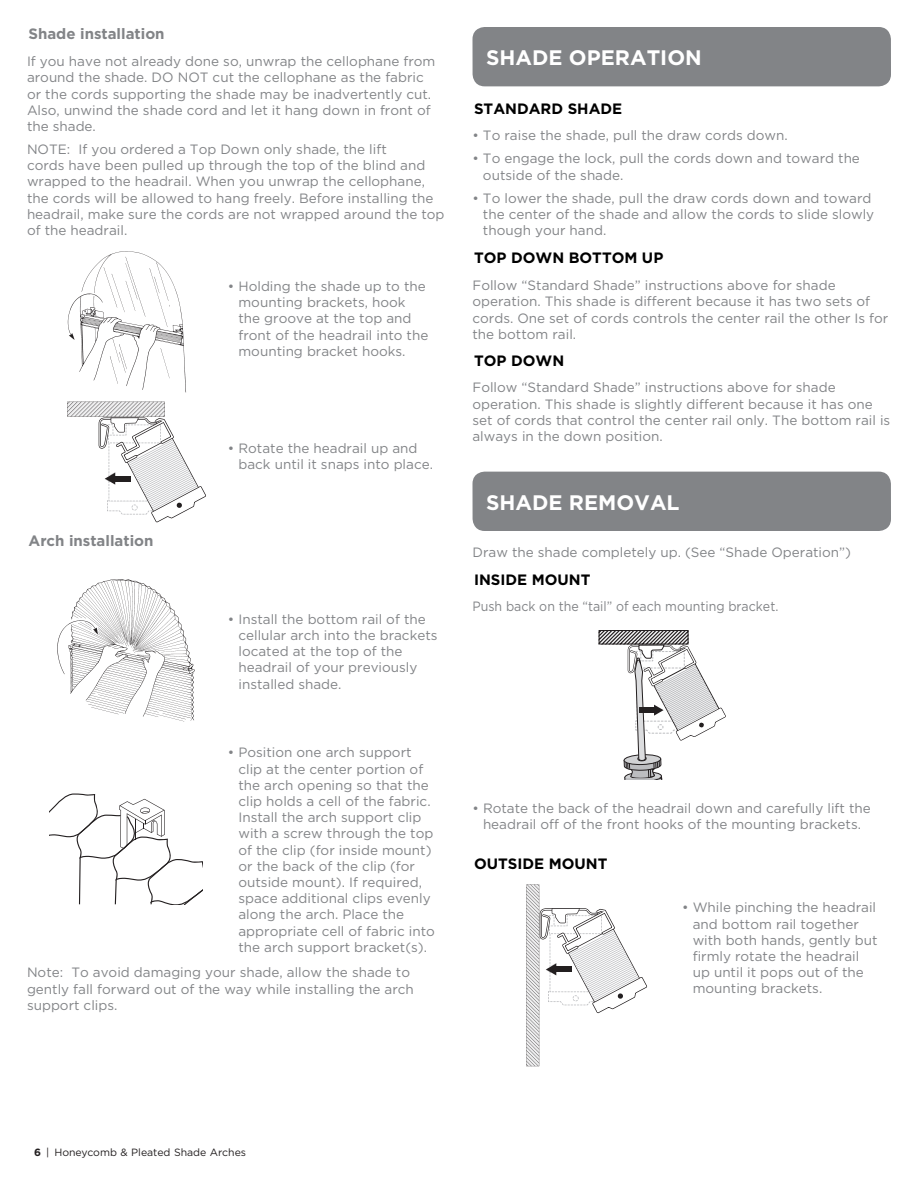
<style>
.page{position:relative;width:918px;height:1188px;background:#fff}
.page>*{position:absolute;margin:0;border:0;box-sizing:border-box;transform-origin:0 0}
.t1{font:700 21px "Gotham";color:#fff}
.Sub-Header{font:700 15px "Gotham";color:#000}
.Sub-Header-2{font:700 15px "Gotham";color:#828487}
.Body{font:13.5px/16.2px "Gotham";color:#828487}
.Body-2{font:13.5px "Gotham";color:#828487;scale:.92 1}
.t2{font:10.5px "Gotham";color:#231f20}
.s1{font-weight:700}
</style>
<div class="page">
<img style="left:67px;top:251px;width:119px;height:142px">
<img style="left:57px;top:579px;width:138px;height:143px">
<svg style="left:49px;top:794px;width:153px;height:110px"></svg>
<div style="left:472px;top:27px;width:419px;height:59px;background:#828487;border-radius:12px"></div>
<div style="left:472px;top:472px;width:419px;height:59px;background:#828487;border-radius:12px"></div>
<svg style="left:67px;top:402px;width:139px;height:121px"></svg>
<svg style="left:128px;top:440px;width:45px;height:24px"></svg>
<svg style="left:129px;top:441px;width:45px;height:24px"></svg>
<svg style="left:130px;top:443px;width:45px;height:24px"></svg>
<svg style="left:131px;top:445px;width:44px;height:24px"></svg>
<svg style="left:132px;top:446px;width:44px;height:24px"></svg>
<svg style="left:133px;top:448px;width:44px;height:24px"></svg>
<svg style="left:134px;top:450px;width:44px;height:24px"></svg>
<svg style="left:134px;top:451px;width:45px;height:24px"></svg>
<svg style="left:135px;top:453px;width:45px;height:24px"></svg>
<svg style="left:136px;top:455px;width:45px;height:24px"></svg>
<svg style="left:137px;top:456px;width:45px;height:24px"></svg>
<svg style="left:138px;top:458px;width:44px;height:24px"></svg>
<svg style="left:139px;top:459px;width:44px;height:25px"></svg>
<svg style="left:140px;top:461px;width:44px;height:24px"></svg>
<svg style="left:141px;top:463px;width:44px;height:24px"></svg>
<svg style="left:141px;top:464px;width:45px;height:25px"></svg>
<svg style="left:142px;top:466px;width:45px;height:24px"></svg>
<svg style="left:143px;top:468px;width:45px;height:24px"></svg>
<svg style="left:144px;top:469px;width:45px;height:24px"></svg>
<svg style="left:145px;top:471px;width:44px;height:24px"></svg>
<svg style="left:146px;top:473px;width:44px;height:24px"></svg>
<svg style="left:147px;top:474px;width:44px;height:24px"></svg>
<svg style="left:148px;top:476px;width:44px;height:24px"></svg>
<svg style="left:148px;top:478px;width:45px;height:24px"></svg>
<svg style="left:149px;top:479px;width:45px;height:24px"></svg>
<svg style="left:150px;top:481px;width:45px;height:24px"></svg>
<svg style="left:151px;top:483px;width:45px;height:24px"></svg>
<svg style="left:152px;top:484px;width:44px;height:24px"></svg>
<svg style="left:153px;top:486px;width:44px;height:24px"></svg>
<svg style="left:599px;top:630px;width:127px;height:150px"></svg>
<div style="left:639px;top:707px;width:17px;height:6px;background:#231f20"></div>
<svg style="left:526px;top:885px;width:121px;height:181px"></svg>
<svg style="left:569px;top:931px;width:45px;height:24px"></svg>
<svg style="left:570px;top:932px;width:45px;height:24px"></svg>
<svg style="left:571px;top:934px;width:45px;height:24px"></svg>
<svg style="left:572px;top:935px;width:45px;height:25px"></svg>
<svg style="left:573px;top:937px;width:44px;height:24px"></svg>
<svg style="left:574px;top:939px;width:44px;height:24px"></svg>
<svg style="left:575px;top:940px;width:44px;height:24px"></svg>
<svg style="left:575px;top:942px;width:45px;height:24px"></svg>
<svg style="left:576px;top:944px;width:45px;height:24px"></svg>
<svg style="left:577px;top:945px;width:45px;height:24px"></svg>
<svg style="left:578px;top:947px;width:45px;height:24px"></svg>
<svg style="left:579px;top:949px;width:45px;height:24px"></svg>
<svg style="left:580px;top:950px;width:44px;height:24px"></svg>
<svg style="left:581px;top:952px;width:44px;height:24px"></svg>
<svg style="left:582px;top:954px;width:44px;height:24px"></svg>
<svg style="left:582px;top:955px;width:45px;height:24px"></svg>
<svg style="left:583px;top:957px;width:45px;height:24px"></svg>
<svg style="left:584px;top:959px;width:45px;height:24px"></svg>
<svg style="left:585px;top:960px;width:45px;height:24px"></svg>
<svg style="left:586px;top:962px;width:45px;height:24px"></svg>
<svg style="left:587px;top:963px;width:44px;height:25px"></svg>
<svg style="left:588px;top:965px;width:44px;height:24px"></svg>
<svg style="left:589px;top:967px;width:44px;height:24px"></svg>
<svg style="left:589px;top:968px;width:45px;height:24px"></svg>
<svg style="left:590px;top:970px;width:45px;height:24px"></svg>
<svg style="left:591px;top:972px;width:45px;height:24px"></svg>
<svg style="left:592px;top:973px;width:45px;height:24px"></svg>
<svg style="left:593px;top:975px;width:45px;height:24px"></svg>
<svg style="left:594px;top:977px;width:44px;height:24px"></svg>
<p class="Sub-Header-2" style="left:29px;top:24px;width:138px">Shade installation</p>
<p class="Body" style="left:27px;top:53px;width:410px">If you have not already done so, unwrap the cellophane from around the shade. DO NOT cut the cellophane as the fabric or the cords supporting the shade may be inadvertently cut.<br>Also, unwind the shade cord and let it hang down in front of the shade.</p>
<p class="Body" style="left:27px;top:141px;width:419px">NOTE: If you ordered a Top Down only shade, the lift<br>cords have been pulled up through the top of the blind and wrapped to the headrail. When you unwrap the cellophane, the cords will be allowed to hang freely. Before installing the headrail, make sure the cords are not wrapped around the top of the headrail.</p>
<p class="Body" style="left:238px;top:278px;width:191px;text-indent:-11px">• Holding the shade up to the mounting brackets, hook the groove at the top and front of the headrail into the mounting bracket hooks.</p>
<p class="Sub-Header-2" style="left:29px;top:531px;width:127px">Arch installation</p>
<p class="Body" style="left:238px;top:439px;width:196px;text-indent:-11px">• Rotate the headrail up and back until it snaps into place.</p>
<p class="Body" style="left:238px;top:611px;width:201px;text-indent:-11px">• Install the bottom rail of the cellular arch into the brackets located at the top of the headrail of your previously installed shade.</p>
<p class="Body" style="left:238px;top:744px;width:198px;text-indent:-11px">• Position one arch support clip at the center portion of the arch opening so that the clip holds a cell of the fabric.<br>Install the arch support clip with a screw through the top of the clip (for inside mount) or the back of the clip (for outside mount). If required, space additional clips evenly along the arch. Place the appropriate cell of fabric into the arch support bracket(s).</p>
<p class="Body" style="left:27px;top:964px;width:388px">Note: To avoid damaging your shade, allow the shade to gently fall forward out of the way while installing the arch support clips.</p>
<p class="t1" style="left:486px;top:44px;width:217px">SHADE OPERATION</p>
<p class="Sub-Header" style="left:474px;top:99px;width:150px">STANDARD SHADE</p>
<p class="Body" style="left:472px;top:127px;width:317px">• To raise the shade, pull the draw cords down.</p>
<p class="Body" style="left:483px;top:150px;width:379px;text-indent:-11px">• To engage the lock, pull the cords down and toward the outside of the shade.</p>
<p class="Body" style="left:483px;top:189px;width:393px;text-indent:-11px">• To lower the shade, pull the draw cords down and toward the center of the shade and allow the cords to slide slowly though your hand.</p>
<p class="Sub-Header" style="left:474px;top:248px;width:191px">TOP DOWN BOTTOM UP</p>
<p class="Body" style="left:472px;top:277px;width:417px">Follow “Standard Shade” instructions above for shade operation. This shade is different because it has two sets of cords. One set of cords controls the center rail the other Is for the bottom rail.</p>
<p class="Sub-Header" style="left:474px;top:351px;width:92px">TOP DOWN</p>
<p class="Body" style="left:472px;top:379px;width:419px">Follow “Standard Shade” instructions above for shade operation. This shade is slightly different because it has one set of cords that control the center rail only. The bottom rail is always in the down position.</p>
<p class="t1" style="left:486px;top:488px;width:195px">SHADE REMOVAL</p>
<p class="Body" style="left:472px;top:544px;width:380px">Draw the shade completely up. (See “Shade Operation”)</p>
<p class="Sub-Header" style="left:474px;top:570px;width:118px">INSIDE MOUNT</p>
<p class="Body-2" style="left:472px;top:598px;width:334px">Push back on the “tail” of each mounting bracket.</p>
<p class="Body" style="left:472px;top:800px;width:400px;text-align:center">• Rotate the back of the headrail down and carefully lift the headrail off of the front hooks of the mounting brackets.</p>
<p class="Sub-Header" style="left:474px;top:853px;width:135px">OUTSIDE MOUNT</p>
<p class="Body" style="left:693px;top:899px;width:187px;text-indent:-11px">• While pinching the headrail and bottom rail together with both hands, gently but firmly rotate the headrail up until it pops out of the mounting brackets.</p>
<p class="t2" style="left:34px;top:1146px;width:214px"><span class="s1">6</span> | Honeycomb &amp; Pleated Shade Arches</p>
</div>
